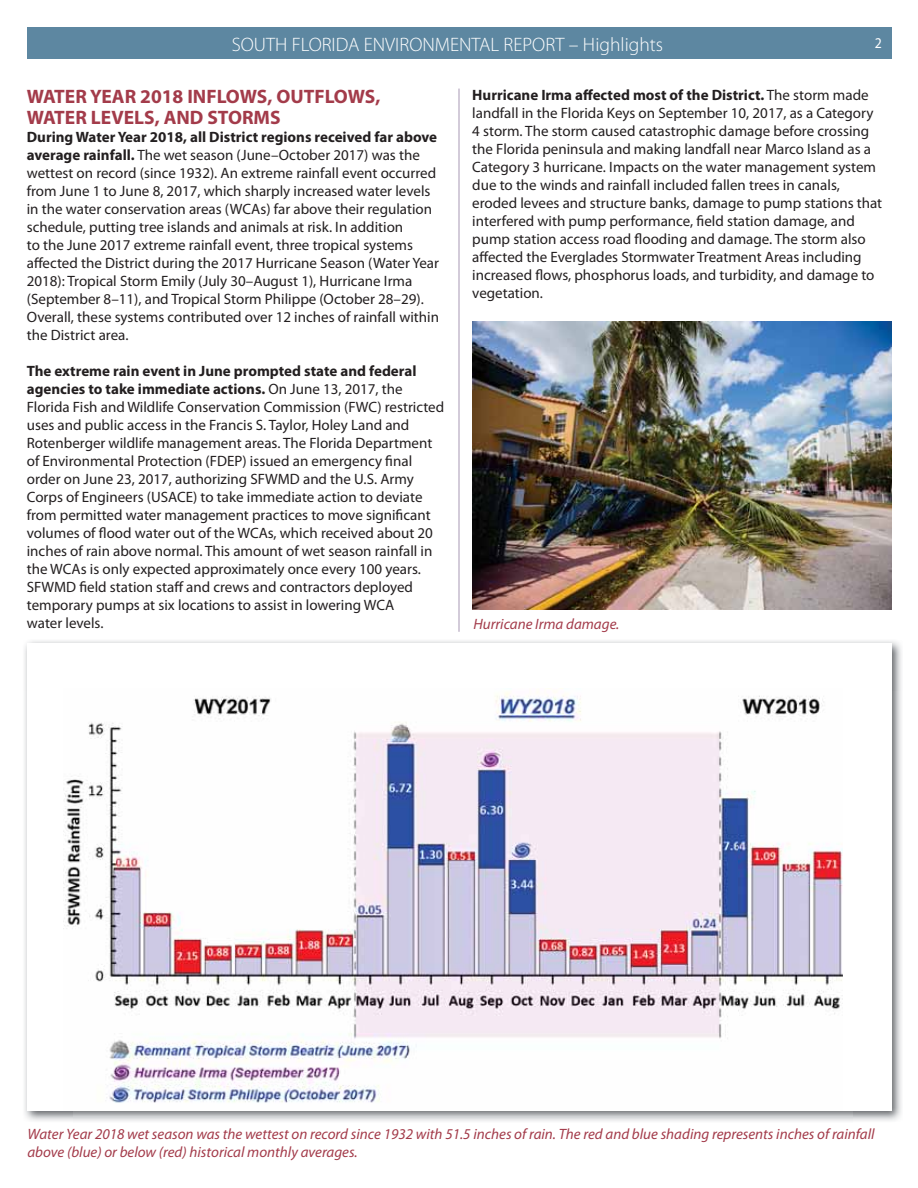
<style>
.page{position:relative;width:918px;height:1188px;background:#fff}
.page>*{position:absolute;margin:0;border:0;box-sizing:border-box;transform-origin:0 0}
.t1{font:700 19.5px/21px "Myriad Pro";color:#a33b4a}
.t2{font:300 19.5px "Myriad Pro";color:#fff}
.t3{font:15px/18px "Myriad Pro";color:#231f20}
.t4{font:italic 15px/18px "Myriad Pro";color:#a33b4a}
.t5{font:15px "Myriad Pro";color:#fff;scale:.92 1}
.s1{font-weight:700}
</style>
<div class="page">
<img style="left:24px;top:641px;width:878px;height:51px">
<img style="left:24px;top:692px;width:49px;height:429px">
<img style="left:852px;top:692px;width:50px;height:429px">
<div style="left:27px;top:644px;width:864px;height:467px;background:#fff"></div>
<div style="left:27px;top:27px;width:864px;height:32px;background:#5d87a1"></div>
<hr style="left:459px;top:89px;width:1px;height:543px;background:#a999b4">
<img style="left:64px;top:692px;width:778px;height:411px">
<img style="left:473px;top:322px;width:418px;height:288px">
<h1 class="t2" style="left:232px;top:32px;width:433px">SOUTH FLORIDA ENVIRONMENTAL REPORT – Highlights</h1>
<p class="t5" style="left:875px;top:37px;width:9px">2</p>
<h1 class="t1" style="left:27px;top:87px;width:355px">WATER YEAR 2018 INFLOWS, OUTFLOWS,<br>WATER LEVELS, AND STORMS</h1>
<p class="t3" style="left:27px;top:129px;width:414px"><span class="s1">During Water Year 2018, all District regions received far above average rainfall.</span> The wet season (June–October 2017) was the wettest on record (since 1932). An extreme rainfall event occurred from June 1 to June 8, 2017, which sharply increased water levels in the water conservation areas (WCAs) far above their regulation schedule, putting tree islands and animals at risk. In addition<br>to the June 2017 extreme rainfall event, three tropical systems affected the District during the 2017 Hurricane Season (Water Year 2018): Tropical Storm Emily (July 30–August 1), Hurricane Irma (September 8–11), and Tropical Storm Philippe (October 28–29).<br>Overall, these systems contributed over 12 inches of rainfall within the District area.</p>
<p class="t3" style="left:27px;top:363px;width:419px"><span class="s1">The extreme rain event in June prompted state and federal agencies to take immediate actions.</span> On June 13, 2017, the Florida Fish and Wildlife Conservation Commission (FWC) restricted uses and public access in the Francis S. Taylor, Holey Land and Rotenberger wildlife management areas. The Florida Department of Environmental Protection (FDEP) issued an emergency final order on June 23, 2017, authorizing SFWMD and the U.S. Army Corps of Engineers (USACE) to take immediate action to deviate from permitted water management practices to move significant volumes of flood water out of the WCAs, which received about 20 inches of rain above normal. This amount of wet season rainfall in the WCAs is only expected approximately once every 100 years.<br>SFWMD field station staff and crews and contractors deployed temporary pumps at six locations to assist in lowering WCA<br>water levels.</p>
<p class="t3" style="left:472px;top:87px;width:411px"><span class="s1">Hurricane Irma affected most of the District.</span> The storm made landfall in the Florida Keys on September 10, 2017, as a Category 4 storm. The storm caused catastrophic damage before crossing the Florida peninsula and making landfall near Marco Island as a Category 3 hurricane. Impacts on the water management system due to the winds and rainfall included fallen trees in canals, eroded levees and structure banks, damage to pump stations that interfered with pump performance, field station damage, and pump station access road flooding and damage. The storm also affected the Everglades Stormwater Treatment Areas including increased flows, phosphorus loads, and turbidity, and damage to vegetation.</p>
<p class="t4" style="left:473px;top:616px;width:147px">Hurricane Irma damage.</p>
<p class="t4" style="left:27px;top:1126px;width:849px">Water Year 2018 wet season was the wettest on record since 1932 with 51.5 inches of rain. The red and blue shading represents inches of rainfall above (blue) or below (red) historical monthly averages.</p>
</div>
